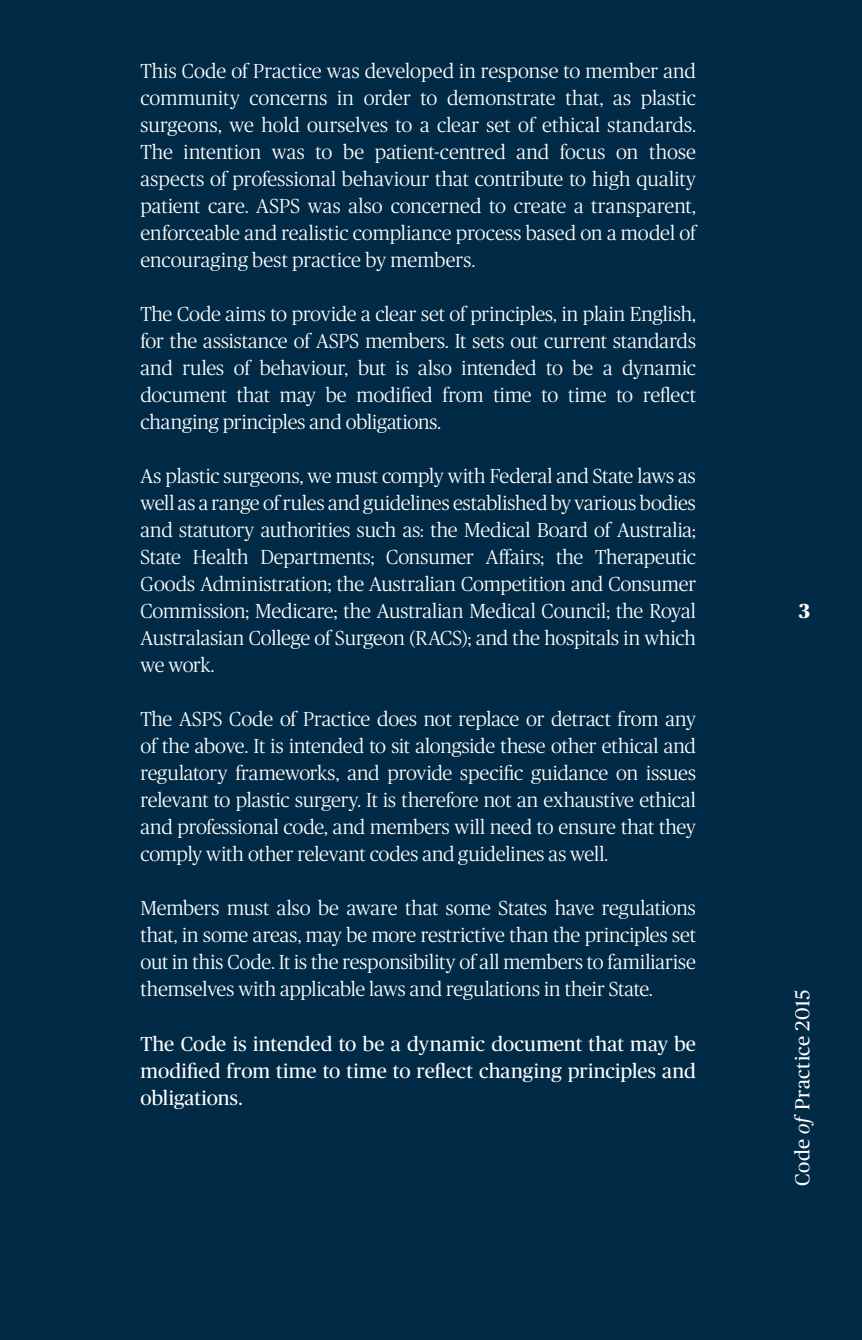
<style>
.page{position:relative;width:862px;height:1340px;background:#fff}
.page>*{position:absolute;margin:0;border:0;box-sizing:border-box;transform-origin:0 0}
.Intro_Body_Text__10p{font:300 20.25px/27px "Publico Headline";letter-spacing:-.005em;color:#fff;text-align:justify}
.Intro_Body_Text__10p-2{font:20.25px/27px "Publico Headline";letter-spacing:.015em;color:#fff;text-align:justify}
.t1{font:800 20.25px "Publico Headline";color:#fff}
.s1{font-style:italic}
</style>
<div class="page">
<div style="left:0;top:0;width:861px;height:1339px;background:#002a45"></div>
<p class="Intro_Body_Text__10p" style="left:140px;top:56px;width:558px">This Code of Practice was developed in response to member and community concerns in order to demonstrate that, as plastic surgeons, we hold ourselves to a clear set of ethical standards.<br>The intention was to be patient-centred and focus on those aspects of professional behaviour that contribute to high quality patient care. ASPS was also concerned to create a transparent, enforceable and realistic compliance process based on a model of encouraging best practice by members.</p>
<p class="Intro_Body_Text__10p" style="left:140px;top:299px;width:556px">The Code aims to provide a clear set of principles, in plain English, for the assistance of ASPS members. It sets out current standards and rules of behaviour, but is also intended to be a dynamic document that may be modified from time to time to reflect changing principles and obligations.</p>
<p class="Intro_Body_Text__10p" style="left:140px;top:461px;width:556px">As plastic surgeons, we must comply with Federal and State laws as well as a range of rules and guidelines established by various bodies and statutory authorities such as: the Medical Board of Australia; State Health Departments; Consumer Affairs; the Therapeutic Goods Administration; the Australian Competition and Consumer Commission; Medicare; the Australian Medical Council; the Royal Australasian College of Surgeon (RACS); and the hospitals in which we work.</p>
<p class="Intro_Body_Text__10p" style="left:140px;top:704px;width:556px">The ASPS Code of Practice does not replace or detract from any of the above. It is intended to sit alongside these other ethical and regulatory frameworks, and provide specific guidance on issues relevant to plastic surgery. It is therefore not an exhaustive ethical and professional code, and members will need to ensure that they comply with other relevant codes and guidelines as well.</p>
<p class="Intro_Body_Text__10p" style="left:140px;top:893px;width:556px">Members must also be aware that some States have regulations that, in some areas, may be more restrictive than the principles set out in this Code. It is the responsibility of all members to familiarise themselves with applicable laws and regulations in their State.</p>
<p class="Intro_Body_Text__10p-2" style="left:140px;top:1028px;width:556px">The Code is intended to be a dynamic document that may be modified from time to time to reflect changing principles and obligations.</p>
<p class="t1" style="left:798px;top:596px;width:13px">3</p>
<p class="Intro_Body_Text__10p-2" style="left:787px;top:1185px;width:197px;rotate:-90deg">Code <span class="s1">of</span> Practice 2015</p>
</div>
